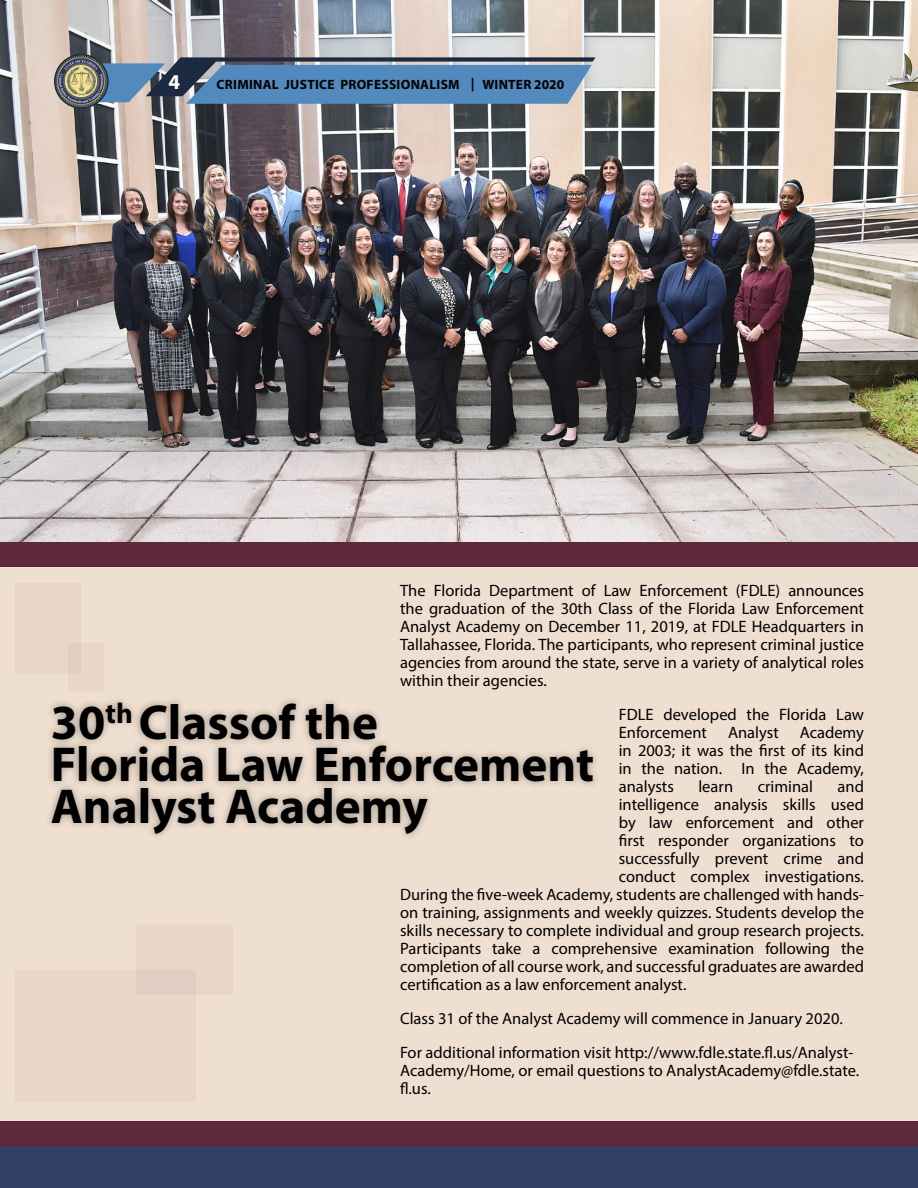
<style>
.page{position:relative;width:918px;height:1188px;background:#fff}
.page>*{position:absolute;margin:0;border:0;box-sizing:border-box;transform-origin:0 0}
.t1{font:700 49.2px/41.8px "Myriad Pro";color:#000}
.t2{font:700 21px "Myriad Pro";color:#fff}
.t3{font:16.5px/18px "Myriad Pro";color:#000}
.t4{font:700 13.5px "Myriad Pro";letter-spacing:.02em;color:#000}
</style>
<div class="page">
<div style="left:0;top:505px;width:918px;height:683px;background:#efdfd0"></div>
<img style="left:0;top:0;width:918px;height:542px">
<svg style="left:93px;top:57px;width:503px;height:47px;background:#5b83aa"></svg>
<img style="left:55px;top:55px;width:53px;height:53px;border-radius:27px">
<div style="left:54px;top:54px;width:55px;height:55px;border:2px solid #1c2a41;border-radius:50%"></div>
<div style="left:45px;top:695px;width:556px;height:147px;background:#000;opacity:.35"></div>
<div style="left:0;top:542px;width:918px;height:24px;background:#5e293b"></div>
<div style="left:0;top:1133px;width:918px;height:55px;background:#324063"></div>
<div style="left:0;top:1121px;width:918px;height:24px;background:#5e293b"></div>
<div style="left:15px;top:970px;width:180px;height:132px;background:#e8d6c8"></div>
<div style="left:136px;top:924px;width:97px;height:71px;background:#e8d6c8"></div>
<div style="left:15px;top:583px;width:66px;height:90px;background:#e8d6c8"></div>
<div style="left:68px;top:644px;width:36px;height:48px;background:#e8d6c8"></div>
<p class="t2" style="left:168px;top:69px;width:13px">4</p>
<p class="t4" style="left:217px;top:76px;width:349px">CRIMINAL JUSTICE PROFESSIONALISM | WINTER 2020</p>
<p class="t3" style="left:400px;top:581px;width:465px;text-align:justify">The Florida Department of Law Enforcement (FDLE) announces the graduation of the 30th Class of the Florida Law Enforcement Analyst Academy on December 11, 2019, at FDLE Headquarters in Tallahassee, Florida. The participants, who represent criminal justice agencies from around the state, serve in a variety of analytical roles within their agencies.</p>
<p class="t3" style="left:619px;top:705px;width:247px">FDLE developed the Florida Law<br>Enforcement</p>
<h1 class="t1" style="left:51px;top:700px;width:545px">30<sup>th</sup> Classof the<br>Florida Law Enforcement<br>Analyst Academy</h1>
<p class="t3" style="left:619px;top:723px;width:247px;text-align:justify;text-indent:181px">Academy in 2003; it was the first of its kind in the nation. In the Academy, analysts</p>
<p class="t3" style="left:728px;top:723px;width:52px">Analyst</p>
<p class="t3" style="left:698px;top:777px;width:36px">learn</p>
<p class="t3" style="left:758px;top:777px;width:57px">criminal</p>
<p class="t3" style="left:838px;top:777px;width:28px">and</p>
<p class="t3" style="left:619px;top:795px;width:247px">intelligence analysis skills used</p>
<p class="t3" style="left:619px;top:813px;width:247px">by law enforcement and other</p>
<p class="t3" style="left:619px;top:831px;width:247px">first responder organizations to</p>
<p class="t3" style="left:619px;top:849px;width:247px">successfully prevent crime and</p>
<p class="t3" style="left:619px;top:867px;width:247px">conduct complex investigations.</p>
<p class="t3" style="left:400px;top:885px;width:465px">During the five-week Academy, students are challenged with hands-</p>
<p class="t3" style="left:400px;top:903px;width:465px">on training, assignments and weekly quizzes. Students develop the</p>
<p class="t3" style="left:400px;top:921px;width:465px">skills necessary to complete individual and group research projects.</p>
<p class="t3" style="left:400px;top:939px;width:465px">Participants take a comprehensive examination following the</p>
<p class="t3" style="left:400px;top:957px;width:465px">completion of all course work, and successful graduates are awarded</p>
<p class="t3" style="left:400px;top:975px;width:288px">certification as a law enforcement analyst.</p>
<p class="t3" style="left:400px;top:1001px;width:455px;line-height:34.2px">Class 31 of the Analyst Academy will commence in January 2020.<br>For additional information visit http://www.fdle.state.fl.us/Analyst-</p>
<p class="t3" style="left:400px;top:1061px;width:461px">Academy/Home, or email questions to AnalystAcademy@fdle.state. fl.us.</p>
</div>
